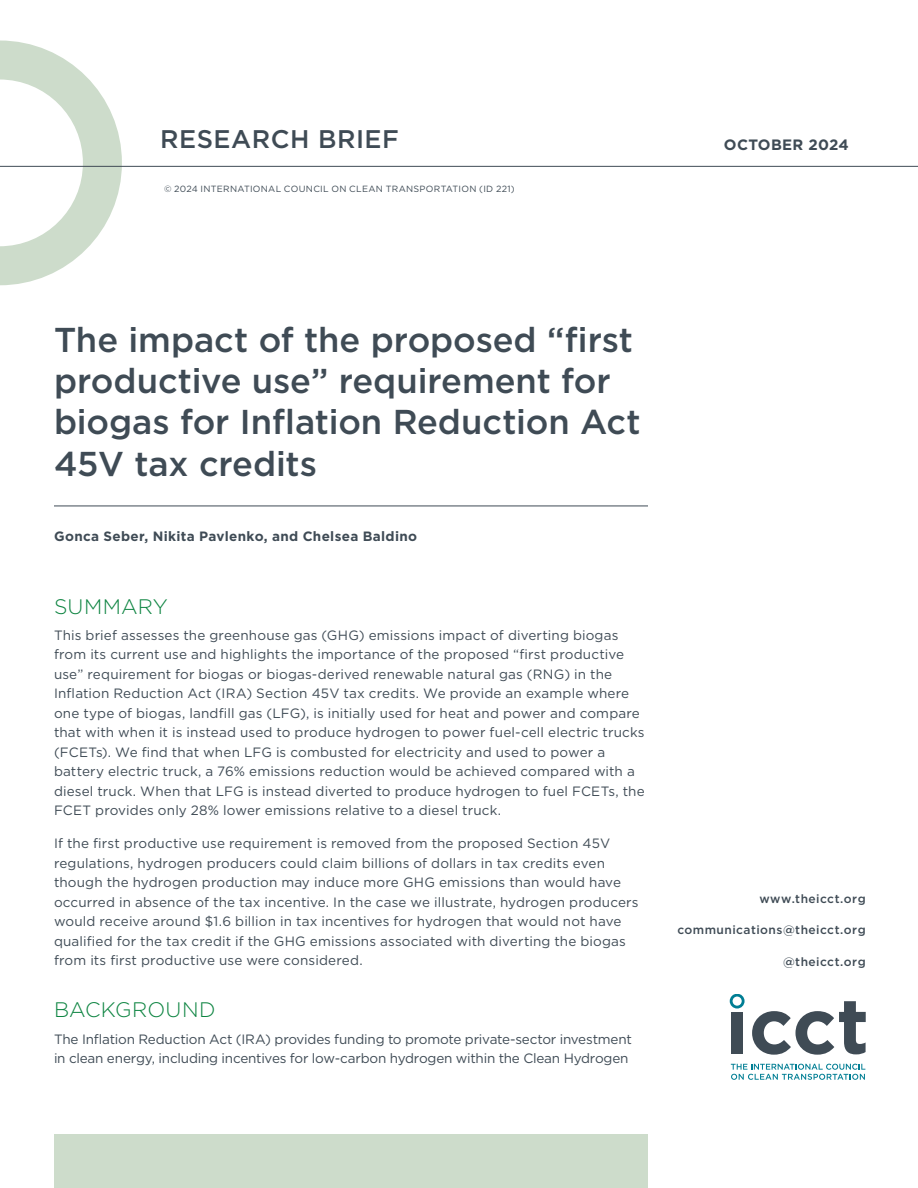
<style>
.page{position:relative;width:918px;height:1188px;background:#fff}
.page>*{position:absolute;margin:0;border:0;box-sizing:border-box;transform-origin:0 0}
.t1{font:500 34.5px/41.4px "Gotham";letter-spacing:-.005em;color:#3f4b55}
.t2{font:500 25.5px "Gotham";letter-spacing:.02em;color:#3f4b55}
.Heading_1{font:300 21px "Gotham";letter-spacing:.01em;color:#0d8441}
.Month_Year{font:700 15px "Gotham";letter-spacing:.02em;color:#3f4b55}
.Body_Copy{font:13.5px/19.5px "Gotham";letter-spacing:.01em;color:#3f4b55}
.Body_Copy-2{font:13.5px/19.5px "Gotham";letter-spacing:-.015em;color:#3f4b55}
.Author{font:700 13.5px "Gotham";letter-spacing:.025em;color:#3f4b55}
.t3{font:500 12px "Gotham";letter-spacing:.04em;color:#3f4b55}
.Body_Copy-3{font:9px "Gotham";letter-spacing:.03em;color:#3f4b55}
</style>
<div class="page">
<svg style="left:731px;top:1064px;width:134px;height:15px"></svg>
<div style="left:731px;top:1012px;width:12px;height:42px;background:#3f4b55"></div>
<svg style="left:752px;top:1001px;width:114px;height:54px"></svg>
<svg style="left:730px;top:994px;width:15px;height:15px"></svg>
<div style="left:54px;top:1134px;width:594px;height:54px;background:#cddccb"></div>
<svg style="left:0;top:40px;width:122px;height:245px"></svg>
<hr style="left:0;top:166px;width:918px;height:1px;background:#3f4b55">
<hr style="left:54px;top:506px;width:594px;height:1px;background:#3f4b55">
<h2 class="t2" style="left:160px;top:122px;width:240px">RESEARCH BRIEF</h2>
<p class="Month_Year" style="left:724px;top:134px;width:126px">OCTOBER 2024</p>
<p class="Body_Copy-3" style="left:164px;top:183px;width:352px">© 2024 INTERNATIONAL COUNCIL ON CLEAN TRANSPORTATION (ID 221)</p>
<p class="t1" style="left:54px;top:318px;width:588px">The impact of the proposed “first productive use” requirement for biogas for Inflation Reduction Act<br>45V tax credits</p>
<p class="Author" style="left:54px;top:527px;width:365px">Gonca Seber, Nikita Pavlenko, and Chelsea Baldino</p>
<p class="Heading_1" style="left:54px;top:593px;width:115px">SUMMARY</p>
<p class="Body_Copy" style="left:54px;top:625px;width:592px">This brief assesses the greenhouse gas (GHG) emissions impact of diverting biogas from its current use and highlights the importance of the proposed “first productive use” requirement for biogas or biogas-derived renewable natural gas (RNG) in the Inflation Reduction Act (IRA) Section 45V tax credits. We provide an example where one type of biogas, landfill gas (LFG), is initially used for heat and power and compare that with when it is instead used to produce hydrogen to power fuel-cell electric trucks (FCETs). We find that when LFG is combusted for electricity and used to power a battery electric truck, a 76% emissions reduction would be achieved compared with a diesel truck. When that LFG is instead diverted to produce hydrogen to fuel FCETs, the FCET provides only 28% lower emissions relative to a diesel truck.</p>
<p class="Body_Copy" style="left:54px;top:833px;width:586px">If the first productive use requirement is removed from the proposed Section 45V regulations, hydrogen producers could claim billions of dollars in tax credits even though the hydrogen production may induce more GHG emissions than would have occurred in absence of the tax incentive. In the case we illustrate, hydrogen producers would receive around $1.6 billion in tax incentives for hydrogen that would not have qualified for the tax credit if the GHG emissions associated with diverting the biogas from its first productive use were considered.</p>
<p class="Heading_1" style="left:54px;top:997px;width:163px">BACKGROUND</p>
<p class="Body_Copy-2" style="left:54px;top:1029px;width:579px">The Inflation Reduction Act (IRA) provides funding to promote private-sector investment in clean energy, including incentives for low-carbon hydrogen within the Clean Hydrogen</p>
<p class="t3" style="left:759px;top:891px;width:108px">www.theicct.org</p>
<p class="t3" style="left:677px;top:922px;width:190px">communications@theicct.org</p>
<p class="t3" style="left:783px;top:954px;width:84px">@theicct.org</p>
</div>
